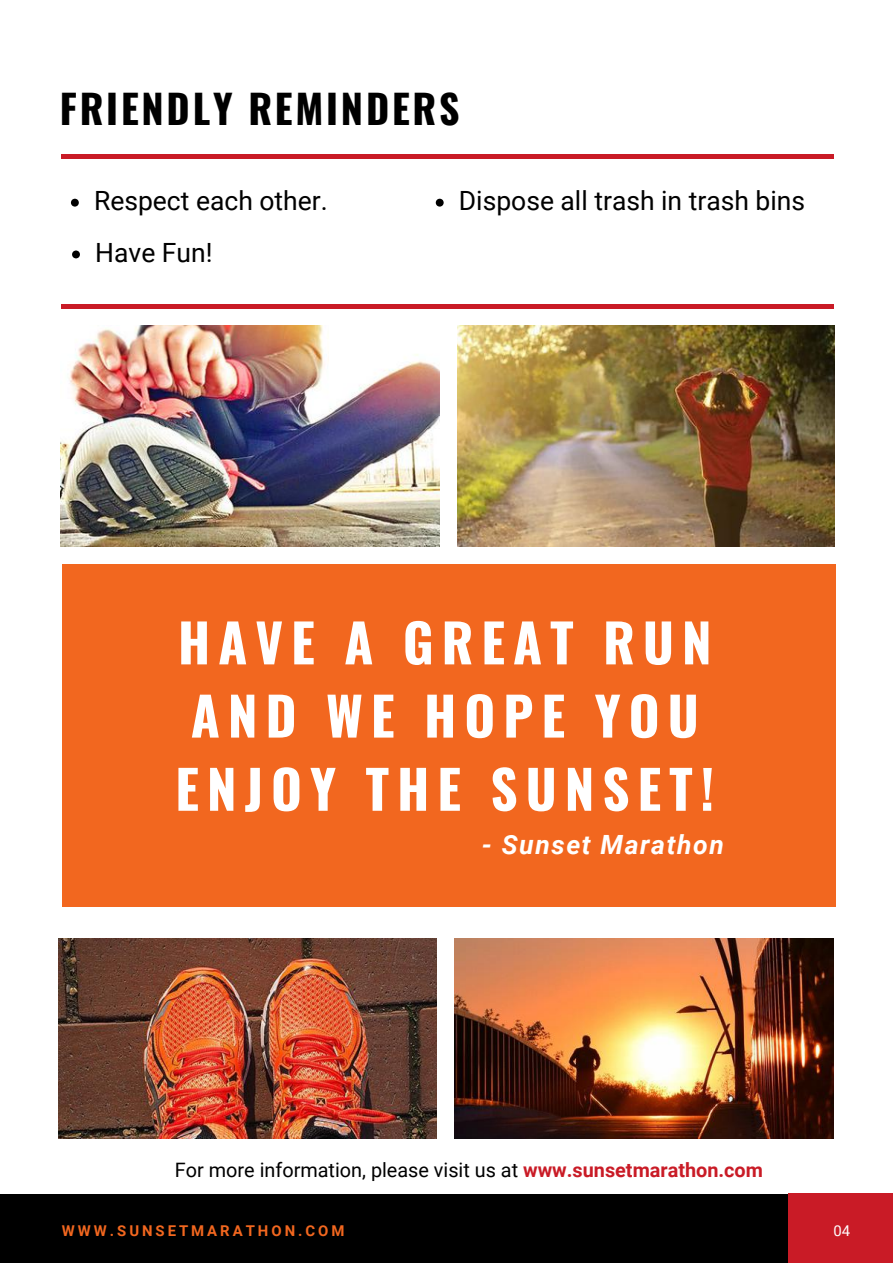
<style>
.page{position:relative;width:893px;height:1263px;background:#fff}
.page>*{position:absolute;margin:0;border:0;box-sizing:border-box;transform-origin:0 0}
.t1{font:700 52.95px/73.2px "Oswald";letter-spacing:.15em;color:#fff}
.t2{font:700 39.75px "Oswald";letter-spacing:.07em;color:#000}
.t3{font:26.55px "Roboto";color:#000}
.t4{font:italic 700 26.55px "Roboto";letter-spacing:.06em;color:#fff}
.t5{font:19.8px "Roboto";color:#000}
.t6{font:700 14.85px "Roboto";letter-spacing:.2em;color:#f2671f}
.t7{font:14.85px "Roboto";color:#fff}
.s1{font-weight:700;color:#c91b26}
</style>
<div class="page">
<img style="left:59px;top:938px;width:378px;height:200px">
<img style="left:455px;top:938px;width:378px;height:200px">
<img style="left:61px;top:325px;width:378px;height:221px">
<img style="left:457px;top:325px;width:377px;height:221px">
<div style="left:62px;top:564px;width:773px;height:342px;background:#f2671f"></div>
<div style="left:0;top:1194px;width:893px;height:69px;background:#000"></div>
<div style="left:788px;top:1194px;width:105px;height:69px;background:#c91b26"></div>
<div style="left:61px;top:154px;width:773px;height:5px;background:#c91b26"></div>
<svg style="left:71px;top:199px;width:8px;height:8px"></svg>
<svg style="left:436px;top:199px;width:8px;height:8px"></svg>
<svg style="left:72px;top:250px;width:8px;height:8px"></svg>
<div style="left:61px;top:304px;width:773px;height:5px;background:#c91b26"></div>
<h2 class="t2" style="left:60px;top:78px;width:401px">FRIENDLY REMINDERS</h2>
<h3 class="t3" style="left:94px;top:185px;width:235px">Respect each other.</h3>
<h3 class="t3" style="left:459px;top:185px;width:348px">Dispose all trash in trash bins</h3>
<h3 class="t3" style="left:95px;top:237px;width:119px">Have Fun!</h3>
<h1 class="t1" style="left:175px;top:604px;width:540px">HAVE A GREAT RUN<br>AND WE HOPE YOU<br>ENJOY THE SUNSET!</h1>
<h3 class="t4" style="left:482px;top:829px;width:244px">- Sunset Marathon</h3>
<p class="t5" style="left:175px;top:1158px;width:590px">For more information, please visit us at <span class="s1">www.sunsetmarathon.com</span></p>
<p class="t6" style="left:62px;top:1223px;width:284px">WWW.SUNSETMARATHON.COM</p>
<p class="t7" style="left:833px;top:1223px;width:18px">04</p>
</div>
